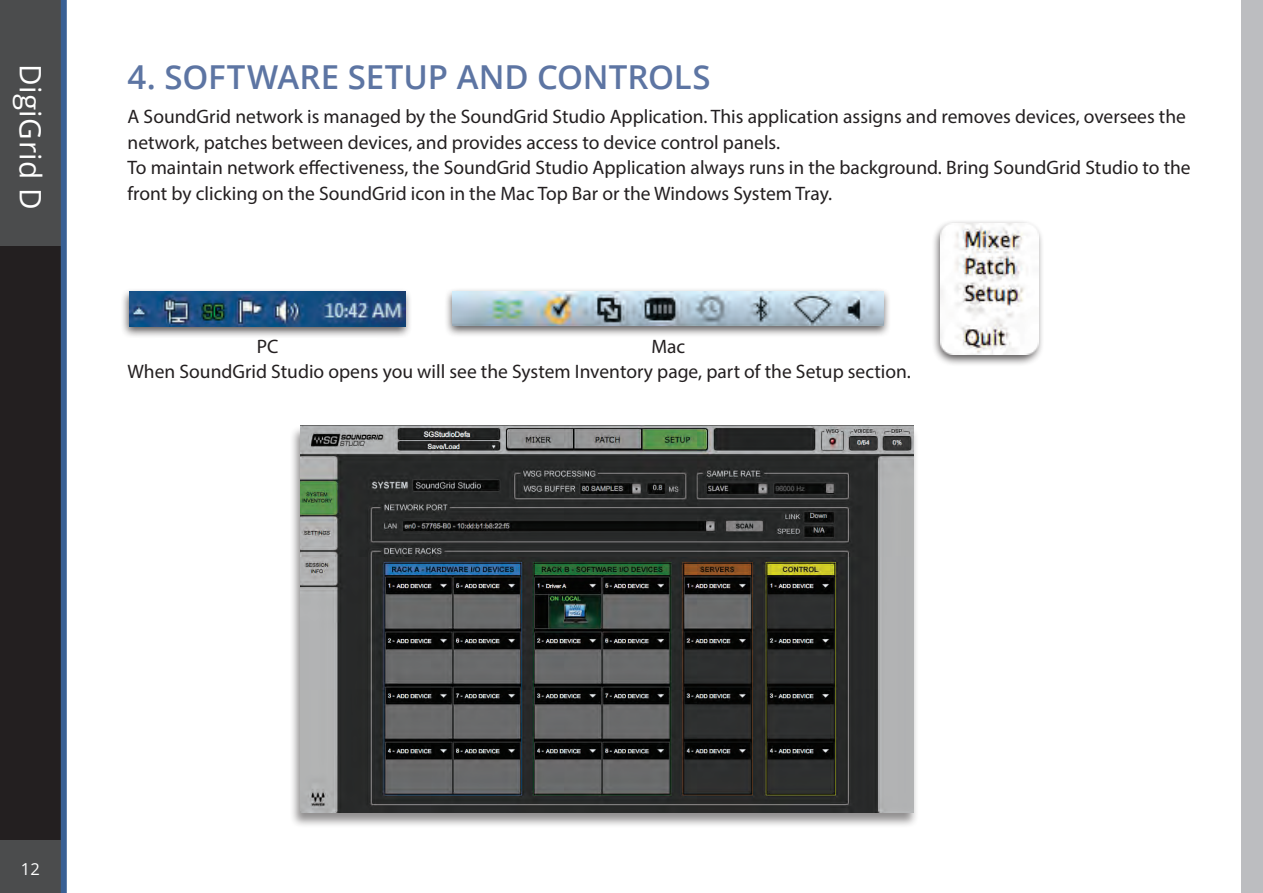
<style>
.page{position:relative;width:1263px;height:893px;background:#fff}
.page>*{position:absolute;margin:0;border:0;box-sizing:border-box;transform-origin:0 0}
.t1{font:600 33px "Open Sans";color:#5d75a3}
.t2{font:29.7px "Open Sans";letter-spacing:.015em;color:#fff}
.t3{font:19.5px/25.5px "Myriad Pro";color:#231f20}
.t4{font:16.5px "Open Sans";color:#fff}
</style>
<div class="page">
<div style="left:1242px;top:0;width:21px;height:893px;background:#bcbdc0"></div>
<svg style="left:0;top:0;width:67px;height:893px"></svg>
<div style="left:931px;top:219px;width:114px;height:148px;background:#231f20;opacity:.75"></div>
<img style="left:941px;top:223px;width:97px;height:132px">
<div style="left:120px;top:287px;width:771px;height:52px;background:#231f20;opacity:.75"></div>
<img style="left:453px;top:291px;width:431px;height:34px">
<img style="left:130px;top:292px;width:276px;height:35px">
<div style="left:289px;top:426px;width:630px;height:402px;background:#231f20;opacity:.5"></div>
<img style="left:300px;top:426px;width:613px;height:386px">
<h2 class="t2" style="left:51px;top:64px;width:148px;rotate:90deg">DigiGrid D</h2>
<h1 class="t1" style="left:128px;top:54px;width:584px">4. SOFTWARE SETUP AND CONTROLS</h1>
<p class="t3" style="left:128px;top:103px;width:1065px">A SoundGrid network is managed by the SoundGrid Studio Application. This application assigns and removes devices, oversees the network, patches between devices, and provides access to device control panels.<br>To maintain network effectiveness, the SoundGrid Studio Application always runs in the background. Bring SoundGrid Studio to the front by clicking on the SoundGrid icon in the Mac Top Bar or the Windows System Tray.</p>
<p class="t3" style="left:257px;top:333px;width:23px">PC</p>
<p class="t3" style="left:651px;top:333px;width:35px">Mac</p>
<p class="t3" style="left:128px;top:358px;width:785px">When SoundGrid Studio opens you will see the System Inventory page, part of the Setup section.</p>
<p class="t4" style="left:21px;top:857px;width:20px">12</p>
</div>
